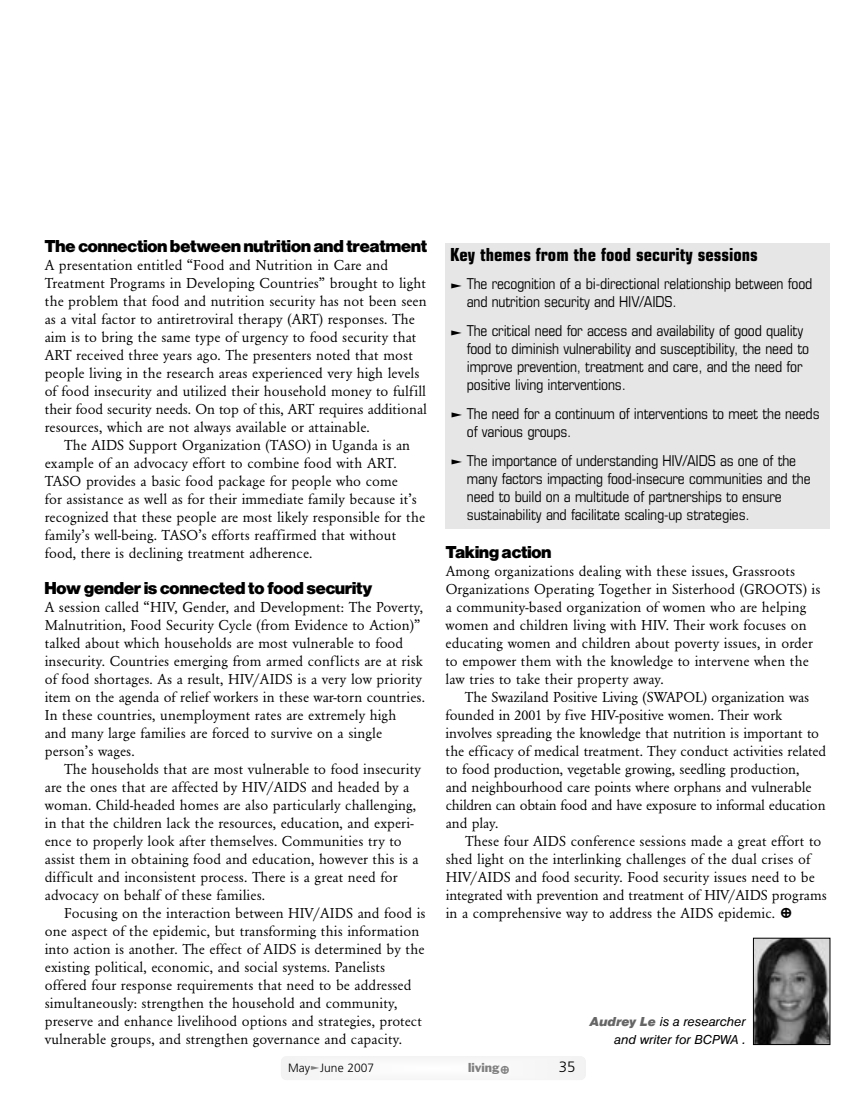
<style>
.page{position:relative;width:868px;height:1107px;background:#fff}
.page>*{position:absolute;margin:0;border:0;box-sizing:border-box;transform-origin:0 0}
.t1{font:18px "Nimbus San P Blac";color:#000}
.t2{font:700 condensed 18px "Eurostile";color:#000}
.t3{font:15px/18px "URW Garamond T";letter-spacing:.01em;color:#000}
.t4{font:condensed 15px/18px "Eurostile";letter-spacing:-.01em;color:#000}
.t5{font:300 15px "Frutiger";color:#000}
.t6{font:italic 13.5px/18px "Nimbus San D";color:#000;text-align:right}
.t7{font:300 12px "Frutiger";color:#000}
.t8{font:12px "Franklin Gothic";color:#808080}
.s1{font-family:"Nimbus San D Blac Ital";font-style:normal;color:#666}
.s2{color:#808080}
</style>
<div class="page">
<div style="left:281px;top:1056px;width:304px;height:24px;background:#f7f7f7;border-radius:5px"></div>
<div style="left:445px;top:243px;width:385px;height:285px;background:#e6e6e6"></div>
<img style="left:755px;top:940px;width:73px;height:103px">
<div style="left:753px;top:938px;width:77px;height:107px;border:1px solid #000"></div>
<p class="t1" style="left:45px;top:235px;width:384px">The connection between nutrition and treatment</p>
<p class="t3" style="left:45px;top:256px;width:384px">A presentation entitled “Food and Nutrition in Care and Treatment Programs in Developing Countries” brought to light the problem that food and nutrition security has not been seen as a vital factor to antiretroviral therapy (ART) responses. The aim is to bring the same type of urgency to food security that ART received three years ago. The presenters noted that most people living in the research areas experienced very high levels of food insecurity and utilized their household money to fulfill their food security needs. On top of this, ART requires additional resources, which are not always available or attainable.</p>
<p class="t3" style="left:45px;top:436px;width:382px;text-indent:19px">The AIDS Support Organization (TASO) in Uganda is an example of an advocacy effort to combine food with ART.<br>TASO provides a basic food package for people who come<br>for assistance as well as for their immediate family because it’s recognized that these people are most likely responsible for the family’s well-being. TASO’s efforts reaffirmed that without food, there is declining treatment adherence.</p>
<p class="t1" style="left:45px;top:577px;width:329px">How gender is connected to food security</p>
<p class="t3" style="left:45px;top:598px;width:381px">A session called “HIV, Gender, and Development: The Poverty, Malnutrition, Food Security Cycle (from Evidence to Action)” talked about which households are most vulnerable to food insecurity. Countries emerging from armed conflicts are at risk of food shortages. As a result, HIV/AIDS is a very low priority item on the agenda of relief workers in these war-torn countries.<br>In these countries, unemployment rates are extremely high<br>and many large families are forced to survive on a single person’s wages.</p>
<p class="t3" style="left:45px;top:760px;width:377px;text-indent:19px">The households that are most vulnerable to food insecurity are the ones that are affected by HIV/AIDS and headed by a woman. Child-headed homes are also particularly challenging, in that the children lack the resources, education, and experi&shy;ence to properly look after themselves. Communities try to assist them in obtaining food and education, however this is a difficult and inconsistent process. There is a great need for advocacy on behalf of these families.</p>
<p class="t3" style="left:45px;top:904px;width:382px;text-indent:20px">Focusing on the interaction between HIV/AIDS and food is one aspect of the epidemic, but transforming this information into action is another. The effect of AIDS is determined by the existing political, economic, and social systems. Panelists offered four response requirements that need to be addressed simultaneously: strengthen the household and community, preserve and enhance livelihood options and strategies, protect vulnerable groups, and strengthen governance and capacity.</p>
<p class="t2" style="left:450px;top:247px;width:309px">Key themes from the food security sessions</p>
<p class="t4" style="left:466px;top:276px;width:347px;text-indent:-17px">❑ The recognition of a bi-directional relationship between food and nutrition security and HIV/AIDS.</p>
<p class="t4" style="left:466px;top:323px;width:344px;text-indent:-16px">❑ The critical need for access and availability of good quality food to diminish vulnerability and susceptibility, the need to improve prevention, treatment and care, and the need for positive living interventions.</p>
<p class="t4" style="left:467px;top:406px;width:354px;text-indent:-17px">❑ The need for a continuum of interventions to meet the needs of various groups.</p>
<p class="t4" style="left:467px;top:453px;width:345px;text-indent:-17px">❑ The importance of understanding HIV/AIDS as one of the many factors impacting food-insecure communities and the need to build on a multitude of partnerships to ensure sustainability and facilitate scaling-up strategies.</p>
<p class="t1" style="left:445px;top:541px;width:107px">Taking action</p>
<p class="t3" style="left:445px;top:562px;width:376px">Among organizations dealing with these issues, Grassroots Organizations Operating Together in Sisterhood (GROOTS) is a community-based organization of women who are helping women and children living with HIV. Their work focuses on educating women and children about poverty issues, in order to empower them with the knowledge to intervene when the law tries to take their property away.</p>
<p class="t3" style="left:445px;top:688px;width:382px;text-indent:19px">The Swaziland Positive Living (SWAPOL) organization was founded in 2001 by five HIV-positive women. Their work involves spreading the knowledge that nutrition is important to the efficacy of medical treatment. They conduct activities related to food production, vegetable growing, seedling production,<br>and neighbourhood care points where orphans and vulnerable children can obtain food and have exposure to informal education and play.</p>
<p class="t3" style="left:445px;top:832px;width:382px;text-indent:19px">These four AIDS conference sessions made a great effort to shed light on the interlinking challenges of the dual crises of HIV/AIDS and food security. Food security issues need to be integrated with prevention and treatment of HIV/AIDS programs in a comprehensive way to address the AIDS epidemic.</p>
<p class="t6" style="left:589px;top:1012px;width:157px"><span class="s1">Audrey Le</span> is a researcher and writer for BCPWA .</p>
<p class="t7" style="left:288px;top:1063px;width:87px">May<span class="s2">❑</span>June 2007</p>
<p class="t8" style="left:468px;top:1063px;width:33px">living</p>
<p class="t5" style="left:558px;top:1061px;width:18px">35</p>
</div>
